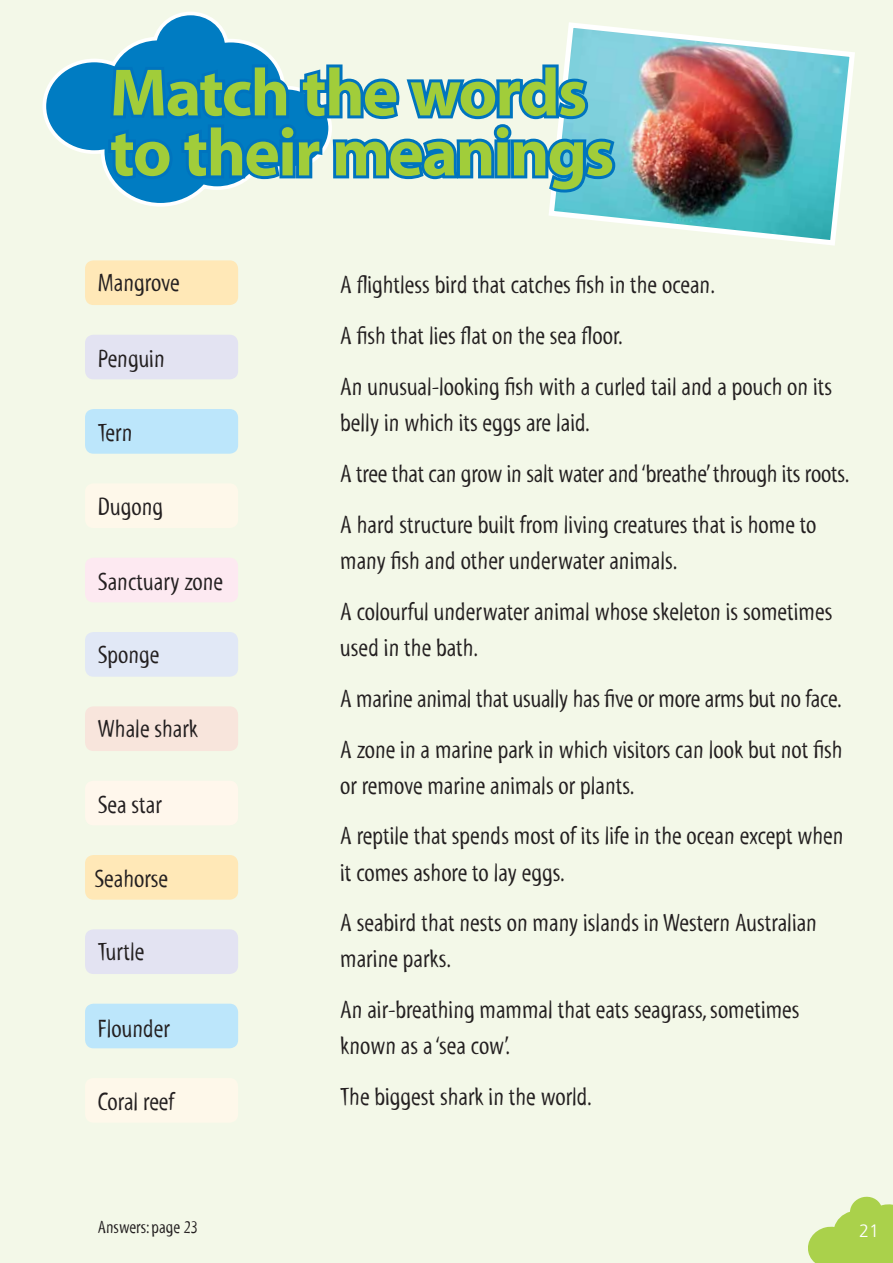
<style>
.page{position:relative;width:893px;height:1263px;background:#f3f8e8}
.page>*{position:absolute;margin:0;border:0;box-sizing:border-box;transform-origin:0 0}
.t1{font:67.5px/60px "Myriad Headline";letter-spacing:-.015em;color:#a1cd3a}
.t2{font:25.5px/50.8px "Myriad Tilt";color:#231f20}
.t3{font:18px "Myriad Tilt";color:#231f20}
.t4{font:300 18px "Frutiger";color:#fff}
</style>
<div class="page">
<svg style="left:808px;top:1196px;width:85px;height:67px"></svg>
<img style="left:549px;top:22px;width:306px;height:224px">
<svg style="left:43px;top:12px;width:233px;height:195px"></svg>
<svg style="left:105px;top:61px;width:513px;height:135px"></svg>
<div style="left:85px;top:260px;width:153px;height:45px;background:#ffe8b7;border-radius:9px"></div>
<div style="left:85px;top:335px;width:153px;height:44px;background:#e3e3f2;border-radius:9px"></div>
<div style="left:85px;top:409px;width:153px;height:45px;background:#bce6fb;border-radius:9px"></div>
<div style="left:85px;top:483px;width:153px;height:45px;background:#fef8ea;border-radius:9px"></div>
<div style="left:85px;top:558px;width:153px;height:44px;background:#fde9f1;border-radius:9px"></div>
<div style="left:85px;top:632px;width:153px;height:45px;background:#e1e8f6;border-radius:9px"></div>
<div style="left:85px;top:706px;width:153px;height:45px;background:#f8e5dc;border-radius:9px"></div>
<div style="left:85px;top:781px;width:153px;height:44px;background:#fff7ec;border-radius:9px"></div>
<div style="left:85px;top:855px;width:153px;height:45px;background:#ffe8b7;border-radius:9px"></div>
<div style="left:85px;top:929px;width:153px;height:45px;background:#e3e3f2;border-radius:9px"></div>
<div style="left:85px;top:1004px;width:153px;height:44px;background:#bce6fb;border-radius:9px"></div>
<div style="left:85px;top:1078px;width:153px;height:45px;background:#fef8ea;border-radius:9px"></div>
<h1 class="t1" style="left:111px;top:65px;width:505px">Match the words to their meanings</h1>
<p class="t2" style="left:98px;top:258px;width:84px">Mangrove</p>
<p class="t2" style="left:98px;top:333px;width:68px">Penguin</p>
<p class="t2" style="left:98px;top:408px;width:36px">Tern</p>
<p class="t2" style="left:98px;top:482px;width:67px">Dugong</p>
<p class="t2" style="left:98px;top:556px;width:127px">Sanctuary zone</p>
<p class="t2" style="left:98px;top:630px;width:63px">Sponge</p>
<p class="t2" style="left:98px;top:704px;width:102px">Whale shark</p>
<p class="t2" style="left:98px;top:779px;width:66px">Sea star</p>
<p class="t2" style="left:94px;top:853px;width:75px">Seahorse</p>
<p class="t2" style="left:98px;top:927px;width:48px">Turtle</p>
<p class="t2" style="left:98px;top:1003px;width:74px">Flounder</p>
<p class="t2" style="left:98px;top:1076px;width:78px">Coral reef</p>
<p class="t2" style="left:340px;top:260px;width:494px">A flightless bird that catches fish in the ocean.<br>A fish that lies flat on the sea floor.<br>An unusual-looking fish with a curled tail and a pouch on its</p>
<p class="t2" style="left:340px;top:398px;width:511px">belly in which its eggs are laid.<br>A tree that can grow in salt water and ‘breathe’ through its roots.<br>A hard structure built from living creatures that is home to</p>
<p class="t2" style="left:340px;top:535px;width:494px">many fish and other underwater animals.<br>A colourful underwater animal whose skeleton is sometimes</p>
<p class="t2" style="left:340px;top:622px;width:504px">used in the bath.<br>A marine animal that usually has five or more arms but no face.<br>A zone in a marine park in which visitors can look but not fish</p>
<p class="t2" style="left:340px;top:760px;width:505px">or remove marine animals or plants.<br>A reptile that spends most of its life in the ocean except when</p>
<p class="t2" style="left:340px;top:847px;width:478px">it comes ashore to lay eggs.<br>A seabird that nests on many islands in Western Australian</p>
<p class="t2" style="left:340px;top:934px;width:461px">marine parks.<br>An air-breathing mammal that eats seagrass, sometimes</p>
<p class="t2" style="left:340px;top:1021px;width:253px">known as a ‘sea cow’.<br>The biggest shark in the world.</p>
<p class="t3" style="left:98px;top:1217px;width:102px">Answers: page 23</p>
<p class="t4" style="left:859px;top:1221px;width:22px">21</p>
</div>
